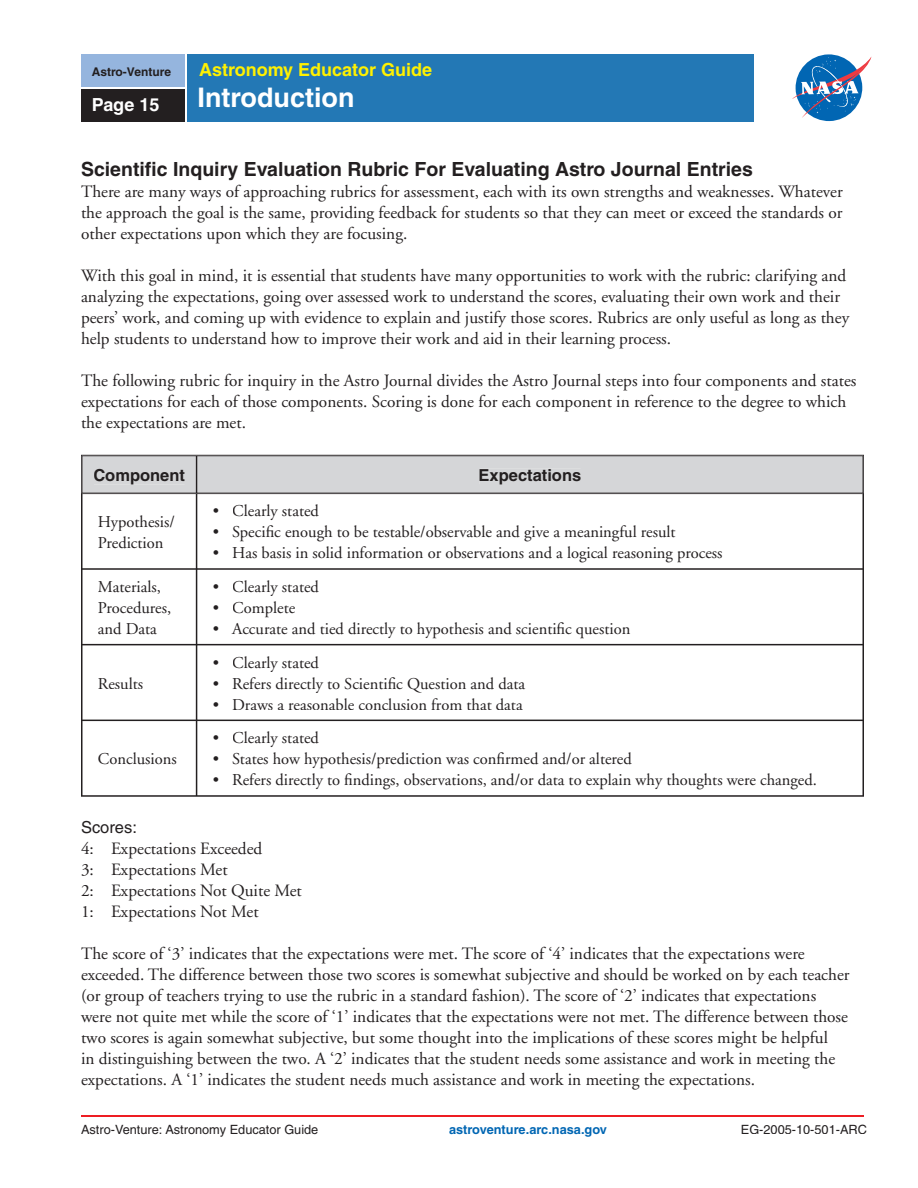
<style>
.page{position:relative;width:918px;height:1188px;background:#fff}
.page>*{position:absolute;margin:0;border:0;box-sizing:border-box;transform-origin:0 0}
.t1{font:700 27px "Helvetica";color:#fff}
.t2{font:700 19.5px "Helvetica";color:#231f20}
.t3{font:700 18px "Helvetica";color:#fff101}
.t4{font:700 18px "Helvetica";letter-spacing:-.005em;color:#fff}
.t5{font:17.25px/21px "Adobe Garamond";color:#231f20}
.t6{font:16.5px/21px "Adobe Garamond";color:#231f20}
.t7{font:700 16.5px "Helvetica";color:#231f20}
.t8{font:16.5px "Helvetica";color:#231f20}
.t9{font:12.75px "Helvetica";color:#231f20}
.t10{font:700 12.75px "Helvetica";color:#0166b3}
.t11{font:700 12px "Helvetica";color:#231f20}
</style>
<div class="page">
<div style="left:186px;top:54px;width:568px;height:67px;background:#2378b5"></div>
<div style="left:81px;top:54px;width:105px;height:34px;background:#95b5de"></div>
<div style="left:81px;top:88px;width:105px;height:34px;background:#231f20"></div>
<svg style="left:792px;top:56px;width:80px;height:63px"></svg>
<hr style="left:81px;top:1115px;width:783px;height:2px;background:#ee1d23">
<hr style="left:81px;top:87px;width:105px;height:1px;background:#fff">
<hr style="left:185px;top:54px;width:2px;height:68px;background:#fff">
<svg style="left:81px;top:455px;width:783px;height:342px"></svg>
<div style="left:82px;top:456px;width:781px;height:37px;background:#d5d6d8"></div>
<div style="left:94px;top:469px;width:91px;height:15px;background:#d5d6d8"></div>
<div style="left:480px;top:469px;width:101px;height:15px;background:#d5d6d8"></div>
<p class="t3" style="left:199px;top:59px;width:235px">Astronomy Educator Guide</p>
<p class="t11" style="left:92px;top:65px;width:81px">Astro-Venture</p>
<p class="t4" style="left:92px;top:94px;width:69px">Page 15</p>
<p class="t1" style="left:198px;top:81px;width:158px">Introduction</p>
<p class="t2" style="left:81px;top:157px;width:673px">Scientific Inquiry Evaluation Rubric For Evaluating Astro Journal Entries</p>
<p class="t5" style="left:81px;top:181px;width:763px;text-align:justify">There are many ways of approaching rubrics for assessment, each with its own strengths and weaknesses. Whatever the approach the goal is the same, providing feedback for students so that they can meet or exceed the standards or other expectations upon which they are focusing.</p>
<p class="t5" style="left:81px;top:265px;width:770px">With this goal in mind, it is essential that students have many opportunities to work with the rubric: clarifying and analyzing the expectations, going over assessed work to understand the scores, evaluating their own work and their peers’ work, and coming up with evidence to explain and justify those scores. Rubrics are only useful as long as they help students to understand how to improve their work and aid in their learning process.</p>
<p class="t5" style="left:81px;top:370px;width:777px">The following rubric for inquiry in the Astro Journal divides the Astro Journal steps into four components and states expectations for each of those components. Scoring is done for each component in reference to the degree to which the expectations are met.</p>
<p class="t7" style="left:93px;top:465px;width:93px">Component</p>
<p class="t7" style="left:479px;top:465px;width:104px">Expectations</p>
<p class="t6" style="left:98px;top:511px;width:78px">Hypothesis/<br>Prediction</p>
<p class="t6" style="left:213px;top:501px;width:108px">• Clearly stated</p>
<p class="t6" style="left:213px;top:522px;width:464px">• Specific enough to be testable/observable and give a meaningful result</p>
<p class="t6" style="left:213px;top:543px;width:511px">• Has basis in solid information or observations and a logical reasoning process</p>
<p class="t6" style="left:98px;top:577px;width:75px">Materials,<br>Procedures, and Data</p>
<p class="t6" style="left:213px;top:577px;width:108px">• Clearly stated</p>
<p class="t6" style="left:213px;top:598px;width:84px">• Complete</p>
<p class="t6" style="left:213px;top:619px;width:419px">• Accurate and tied directly to hypothesis and scientific question</p>
<p class="t6" style="left:98px;top:673px;width:47px">Results</p>
<p class="t6" style="left:98px;top:749px;width:80px">Conclusions</p>
<p class="t6" style="left:213px;top:652px;width:108px">• Clearly stated</p>
<p class="t6" style="left:213px;top:673px;width:314px">• Refers directly to Scientific Question and data</p>
<p class="t6" style="left:213px;top:694px;width:311px">• Draws a reasonable conclusion from that data</p>
<p class="t6" style="left:213px;top:728px;width:108px">• Clearly stated</p>
<p class="t6" style="left:213px;top:749px;width:421px">• States how hypothesis/prediction was confirmed and/or altered</p>
<p class="t6" style="left:213px;top:770px;width:606px">• Refers directly to findings, observations, and/or data to explain why thoughts were changed.</p>
<p class="t8" style="left:81px;top:817px;width:57px">Scores:</p>
<p class="t5" style="left:81px;top:838px;width:222px">4: Expectations Exceeded<br>3: Expectations Met<br>2: Expectations Not Quite Met<br>1: Expectations Not Met</p>
<p class="t5" style="left:81px;top:943px;width:770px">The score of ‘3’ indicates that the expectations were met. The score of ‘4’ indicates that the expectations were exceeded. The difference between those two scores is somewhat subjective and should be worked on by each teacher (or group of teachers trying to use the rubric in a standard fashion). The score of ‘2’ indicates that expectations were not quite met while the score of ‘1’ indicates that the expectations were not met. The difference between those two scores is again somewhat subjective, but some thought into the implications of these scores might be helpful<br>in distinguishing between the two. A ‘2’ indicates that the student needs some assistance and work in meeting the expectations. A ‘1’ indicates the student needs much assistance and work in meeting the expectations.</p>
<p class="t9" style="left:81px;top:1122px;width:239px">Astro-Venture: Astronomy Educator Guide</p>
<p class="t10" style="left:449px;top:1121px;width:159px">astroventure.arc.nasa.gov</p>
<p class="t9" style="left:741px;top:1122px;width:128px">EG-2005-10-501-ARC</p>
</div>
